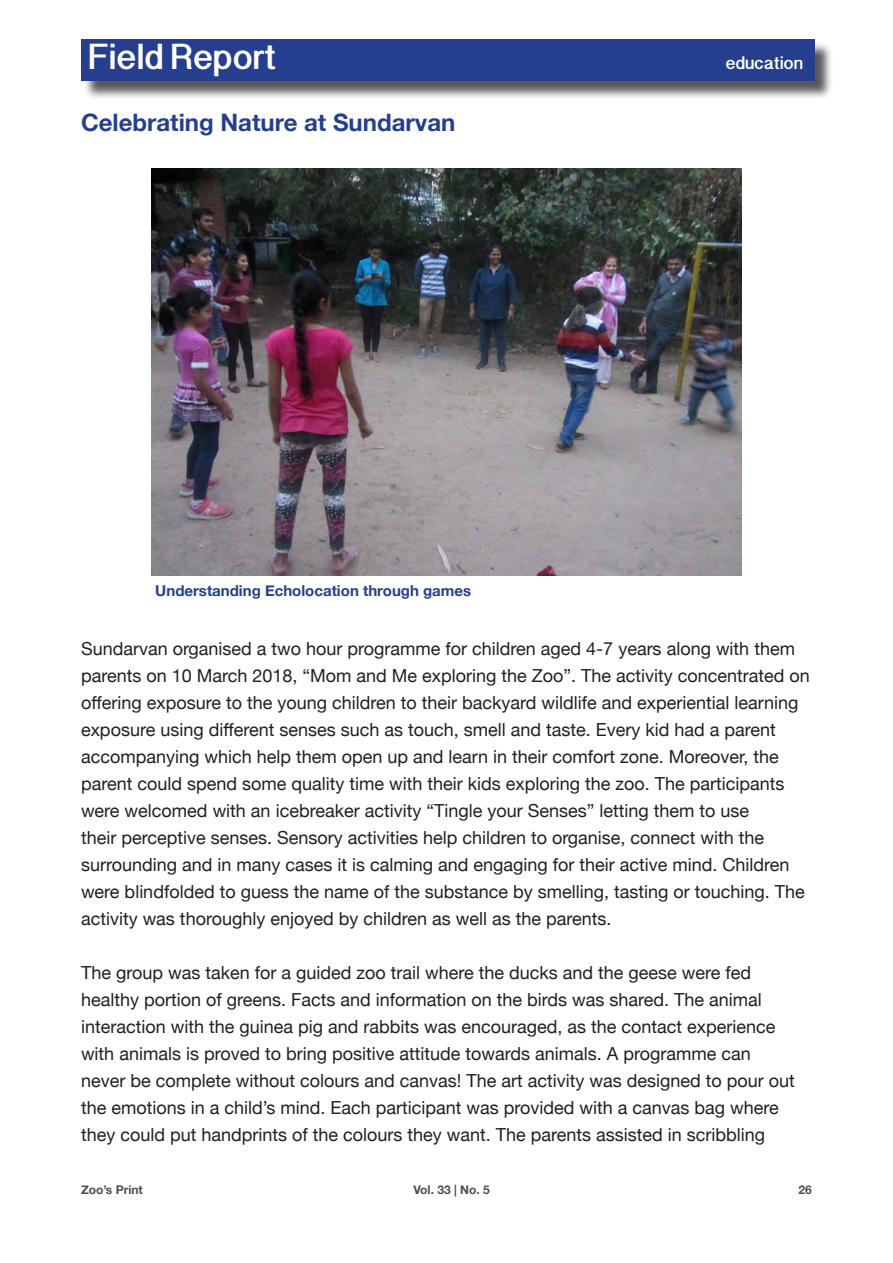
<style>
.page{position:relative;width:893px;height:1263px;background:#fff}
.page>*{position:absolute;margin:0;border:0;box-sizing:border-box;transform-origin:0 0}
.t1{font:700 36px "Devanagari Sangam MN";color:#fff}
.t2{font:700 24px "Helvetica Neue";color:#253f8e}
.t3{font:18px/27px "Helvetica Neue";color:#231f20}
.t4{font:700 18px "Devanagari Sangam MN";color:#fff}
.t5{font:700 15px "Helvetica Neue";color:#253f8e}
.t6{font:700 12px "Helvetica Neue";color:#4d4d4d}
</style>
<div class="page">
<div style="left:83px;top:41px;width:750px;height:59px;background:#231f20;opacity:.75"></div>
<div style="left:81px;top:39px;width:733px;height:42px;background:#253f8e"></div>
<img style="left:152px;top:168px;width:589px;height:408px">
<h1 class="t1" style="left:88px;top:35px;width:189px">Field Report</h1>
<p class="t2" style="left:81px;top:104px;width:376px">Celebrating Nature at Sundarvan</p>
<p class="t5" style="left:155px;top:579px;width:317px">Understanding Echolocation through games</p>
<p class="t4" style="left:725px;top:52px;width:79px">education</p>
<p class="t3" style="left:81px;top:636px;width:730px">Sundarvan organised a two hour programme for children aged 4-7 years along with them parents on 10 March 2018, “Mom and Me exploring the Zoo”. The activity concentrated on offering exposure to the young children to their backyard wildlife and experiential learning exposure using different senses such as touch, smell and taste. Every kid had a parent accompanying which help them open up and learn in their comfort zone. Moreover, the parent could spend some quality time with their kids exploring the zoo. The participants were welcomed with an icebreaker activity “Tingle your Senses” letting them to use<br>their perceptive senses. Sensory activities help children to organise, connect with the surrounding and in many cases it is calming and engaging for their active mind. Children were blindfolded to guess the name of the substance by smelling, tasting or touching. The activity was thoroughly enjoyed by children as well as the parents.</p>
<p class="t3" style="left:81px;top:960px;width:715px">The group was taken for a guided zoo trail where the ducks and the geese were fed healthy portion of greens. Facts and information on the birds was shared. The animal interaction with the guinea pig and rabbits was encouraged, as the contact experience with animals is proved to bring positive attitude towards animals. A programme can never be complete without colours and canvas! The art activity was designed to pour out the emotions in a child’s mind. Each participant was provided with a canvas bag where they could put handprints of the colours they want. The parents assisted in scribbling</p>
<p class="t6" style="left:81px;top:1180px;width:63px">Zoo’s Print</p>
<p class="t6" style="left:413px;top:1180px;width:78px">Vol. 33 | No. 5</p>
<p class="t6" style="left:799px;top:1180px;width:15px">26</p>
</div>
